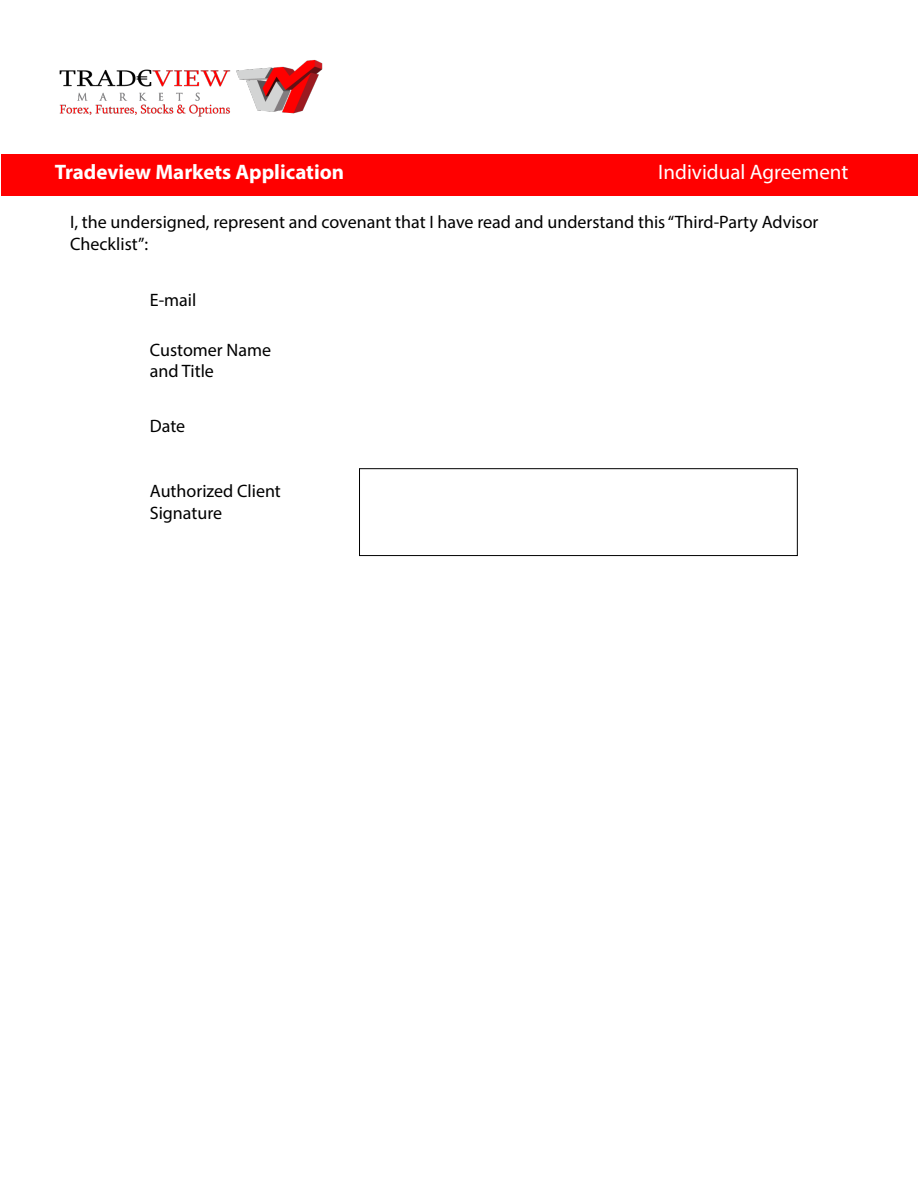
<style>
.page{position:relative;width:918px;height:1188px;background:#fff}
.page>*{position:absolute;margin:0;border:0;box-sizing:border-box;transform-origin:0 0}
.t1{font:700 21px "Myriad Pro";color:#fff}
.t2{font:21px "Myriad Pro";color:#fff}
.t3{font:18px/21.6px "Myriad Pro";color:#000}
</style>
<div class="page">
<div style="left:2px;top:154px;width:916px;height:42px;background:#f00"></div>
<img style="left:59px;top:60px;width:264px;height:57px">
<div style="left:359px;top:468px;width:439px;height:88px;border:1px solid #000"></div>
<p class="t1" style="left:55px;top:158px;width:291px">Tradeview Markets Application</p>
<p class="t2" style="left:658px;top:159px;width:192px">Individual Agreement</p>
<p class="t3" style="left:70px;top:211px;width:750px">I, the undersigned, represent and covenant that I have read and understand this “Third-Party Advisor<br>Checklist”:</p>
<p class="t3" style="left:150px;top:289px;width:48px">E-mail</p>
<p class="t3" style="left:150px;top:339px;width:123px">Customer Name and Title</p>
<p class="t3" style="left:150px;top:415px;width:37px">Date</p>
<p class="t3" style="left:150px;top:480px;width:133px">Authorized Client<br>Signature</p>
</div>
